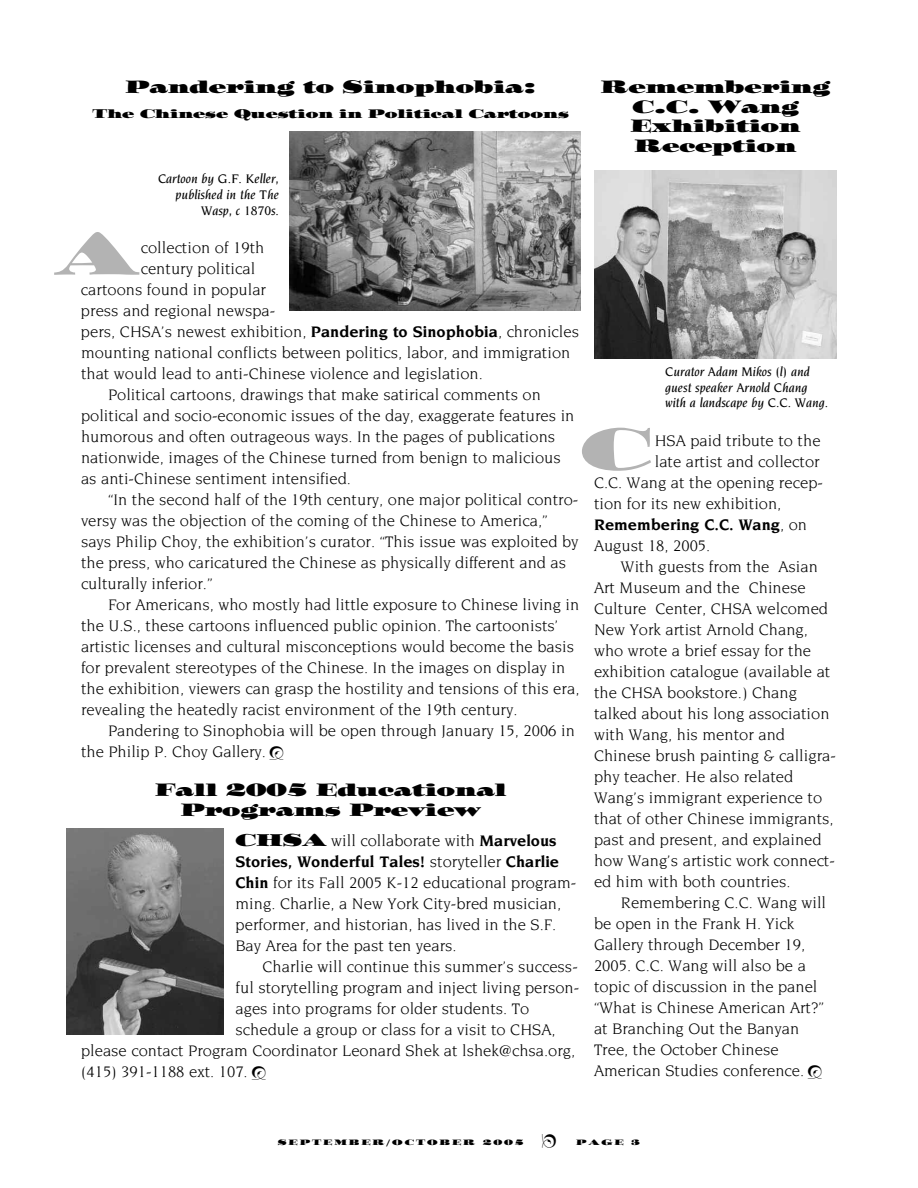
<style>
.page{position:relative;width:918px;height:1188px;background:#fff}
.page>*{position:absolute;margin:0;border:0;box-sizing:border-box;transform-origin:0 0}
.t1{font:57px "Ozwald";color:#b3b3b3}
.t2{font:17.25px/19.5px "Ozwald";color:#000;text-align:center}
.t3{font:16.5px/21px "Novarese";color:#000}
.t4{font:700 16.5px "Novarese";color:#000}
.t5{font:italic 500 13.5px/15.8px "Novarese";color:#000}
.t6{font:12px "Ozwald";color:#000}
.t7{font:7.5px "Ozwald";letter-spacing:.25em;color:#000}
.s1{font-weight:700}
.s2{font-weight:400}
.s3{font-family:"Ozwald"}
</style>
<div class="page">
<img style="left:289px;top:132px;width:291px;height:178px">
<img style="left:594px;top:170px;width:243px;height:188px">
<img style="left:66px;top:828px;width:158px;height:206px">
<p class="t2" style="left:126px;top:79px;width:412px">Pandering to Sinophobia:</p>
<p class="t6" style="left:93px;top:109px;width:478px">The Chinese Question in Political Cartoons</p>
<p class="t5" style="left:158px;top:171px;width:122px;text-align:right">Cartoon by G.F. Keller, published in the The<br>Wasp, c 1870s.</p>
<p class="t2" style="left:601px;top:79px;width:231px">Remembering<br>C.C. Wang<br>Exhibition<br>Reception</p>
<h1 class="t1" style="left:54px;top:234px;width:86px">A</h1>
<p class="t3" style="left:141px;top:238px;width:125px">collection of 19th</p>
<p class="t3" style="left:141px;top:259px;width:116px">century political</p>
<p class="t3" style="left:81px;top:280px;width:187px">cartoons found in popular</p>
<p class="t3" style="left:81px;top:301px;width:196px">press and regional newspa-</p>
<p class="t3" style="left:81px;top:322px;width:500px">pers, CHSA’s newest exhibition, <span class="s1">Pandering to Sinophobia</span>, chronicles</p>
<p class="t3" style="left:81px;top:343px;width:491px">mounting national conflicts between politics, labor, and immigration</p>
<p class="t3" style="left:81px;top:364px;width:403px">that would lead to anti-Chinese violence and legislation.</p>
<p class="t3" style="left:108px;top:385px;width:435px">Political cartoons, drawings that make satirical comments on</p>
<p class="t3" style="left:81px;top:406px;width:495px">political and socio-economic issues of the day, exaggerate features in</p>
<p class="t3" style="left:81px;top:427px;width:476px">humorous and often outrageous ways. In the pages of publications</p>
<p class="t3" style="left:81px;top:448px;width:481px">nationwide, images of the Chinese turned from benign to malicious</p>
<p class="t3" style="left:81px;top:469px;width:271px">as anti-Chinese sentiment intensified.</p>
<p class="t3" style="left:108px;top:490px;width:472px">“In the second half of the 19th century, one major political contro-</p>
<p class="t3" style="left:81px;top:511px;width:468px">versy was the objection of the coming of the Chinese to America,”</p>
<p class="t3" style="left:81px;top:532px;width:499px">says Philip Choy, the exhibition’s curator. “This issue was exploited by</p>
<p class="t3" style="left:81px;top:553px;width:487px">the press, who caricatured the Chinese as physically different and as</p>
<p class="t3" style="left:81px;top:574px;width:133px">culturally inferior.”</p>
<p class="t3" style="left:108px;top:595px;width:473px">For Americans, who mostly had little exposure to Chinese living in</p>
<p class="t3" style="left:81px;top:616px;width:479px">the U.S., these cartoons influenced public opinion. The cartoonists’</p>
<p class="t3" style="left:81px;top:637px;width:495px">artistic licenses and cultural misconceptions would become the basis</p>
<p class="t3" style="left:81px;top:658px;width:486px">for prevalent stereotypes of the Chinese. In the images on display in</p>
<p class="t3" style="left:81px;top:679px;width:500px">the exhibition, viewers can grasp the hostility and tensions of this era,</p>
<p class="t3" style="left:81px;top:700px;width:438px">revealing the heatedly racist environment of the 19th century.</p>
<p class="t3" style="left:108px;top:721px;width:468px">Pandering to Sinophobia will be open through January 15, 2006 in</p>
<p class="t3" style="left:81px;top:742px;width:187px">the Philip P. Choy Gallery.</p>
<p class="t5" style="left:665px;top:364px;width:164px">Curator Adam Mikos (l) and guest speaker Arnold Chang with a landscape by C.C. Wang.</p>
<h1 class="t1" style="left:580px;top:429px;width:73px">C</h1>
<p class="t3" style="left:655px;top:431px;width:167px">HSA paid tribute to the</p>
<p class="t3" style="left:655px;top:452px;width:166px">late artist and collector</p>
<p class="t3" style="left:594px;top:473px;width:230px">C.C. Wang at the opening recep-</p>
<p class="t3" style="left:594px;top:494px;width:189px">tion for its new exhibition,</p>
<p class="t4" style="left:594px;top:518px;width:215px">Remembering C.C. Wang<span class="s2">, on</span></p>
<p class="t3" style="left:594px;top:536px;width:118px">August 18, 2005.</p>
<p class="t3" style="left:621px;top:557px;width:198px">With guests from the Asian</p>
<p class="t3" style="left:594px;top:578px;width:213px">Art Museum and the Chinese</p>
<p class="t3" style="left:594px;top:599px;width:236px">Culture Center, CHSA welcomed</p>
<p class="t3" style="left:594px;top:620px;width:215px">New York artist Arnold Chang,</p>
<p class="t3" style="left:594px;top:641px;width:219px">who wrote a brief essay for the</p>
<p class="t3" style="left:594px;top:662px;width:238px">exhibition catalogue (available at</p>
<p class="t3" style="left:594px;top:683px;width:204px">the CHSA bookstore.) Chang</p>
<p class="t3" style="left:594px;top:704px;width:237px">talked about his long association</p>
<p class="t3" style="left:594px;top:725px;width:193px">with Wang, his mentor and</p>
<p class="t3" style="left:594px;top:746px;width:243px">Chinese brush painting &amp; calligra-</p>
<p class="t3" style="left:594px;top:767px;width:201px">phy teacher. He also related</p>
<p class="t3" style="left:594px;top:788px;width:230px">Wang’s immigrant experience to</p>
<p class="t3" style="left:594px;top:809px;width:241px">that of other Chinese immigrants,</p>
<p class="t3" style="left:594px;top:830px;width:229px">past and present, and explained</p>
<p class="t3" style="left:594px;top:851px;width:242px">how Wang’s artistic work connect-</p>
<p class="t3" style="left:594px;top:872px;width:198px">ed him with both countries.</p>
<p class="t3" style="left:621px;top:893px;width:207px">Remembering C.C. Wang will</p>
<p class="t3" style="left:594px;top:914px;width:202px">be open in the Frank H. Yick</p>
<p class="t3" style="left:594px;top:935px;width:213px">Gallery through December 19,</p>
<p class="t3" style="left:594px;top:956px;width:213px">2005. C.C. Wang will also be a</p>
<p class="t3" style="left:594px;top:977px;width:225px">topic of discussion in the panel</p>
<p class="t3" style="left:594px;top:998px;width:231px">“What is Chinese American Art?”</p>
<p class="t3" style="left:594px;top:1019px;width:207px">at Branching Out the Banyan</p>
<p class="t3" style="left:594px;top:1040px;width:186px">Tree, the October Chinese</p>
<p class="t3" style="left:594px;top:1061px;width:212px">American Studies conference.</p>
<p class="t2" style="left:155px;top:782px;width:353px">Fall 2005 Educational<br>Programs Preview</p>
<p class="t3" style="left:236px;top:831px;width:342px"><span class="s3">CHSA</span> will collaborate with <span class="s1">Marvelous Stories, Wonderful Tales!</span> storyteller <span class="s1">Charlie Chin</span> for its Fall 2005 K-12 educational program&shy;ming. Charlie, a New York City-bred musician, performer, and historian, has lived in the S.F.<br>Bay Area for the past ten years.</p>
<p class="t3" style="left:263px;top:957px;width:317px">Charlie will continue this summer’s success-</p>
<p class="t3" style="left:236px;top:978px;width:345px">ful storytelling program and inject living person-</p>
<p class="t3" style="left:236px;top:999px;width:295px">ages into programs for older students. To</p>
<p class="t3" style="left:236px;top:1020px;width:322px">schedule a group or class for a visit to CHSA,</p>
<p class="t3" style="left:81px;top:1041px;width:496px">please contact Program Coordinator Leonard Shek at lshek@chsa.org,</p>
<p class="t3" style="left:81px;top:1062px;width:168px">(415) 391-1188 ext. 107.</p>
<p class="t7" style="left:278px;top:1140px;width:248px">SEPTEMBER/OCTOBER 2005</p>
<p class="t7" style="left:542px;top:1140px;width:99px">■ PAGE 3</p>
</div>
